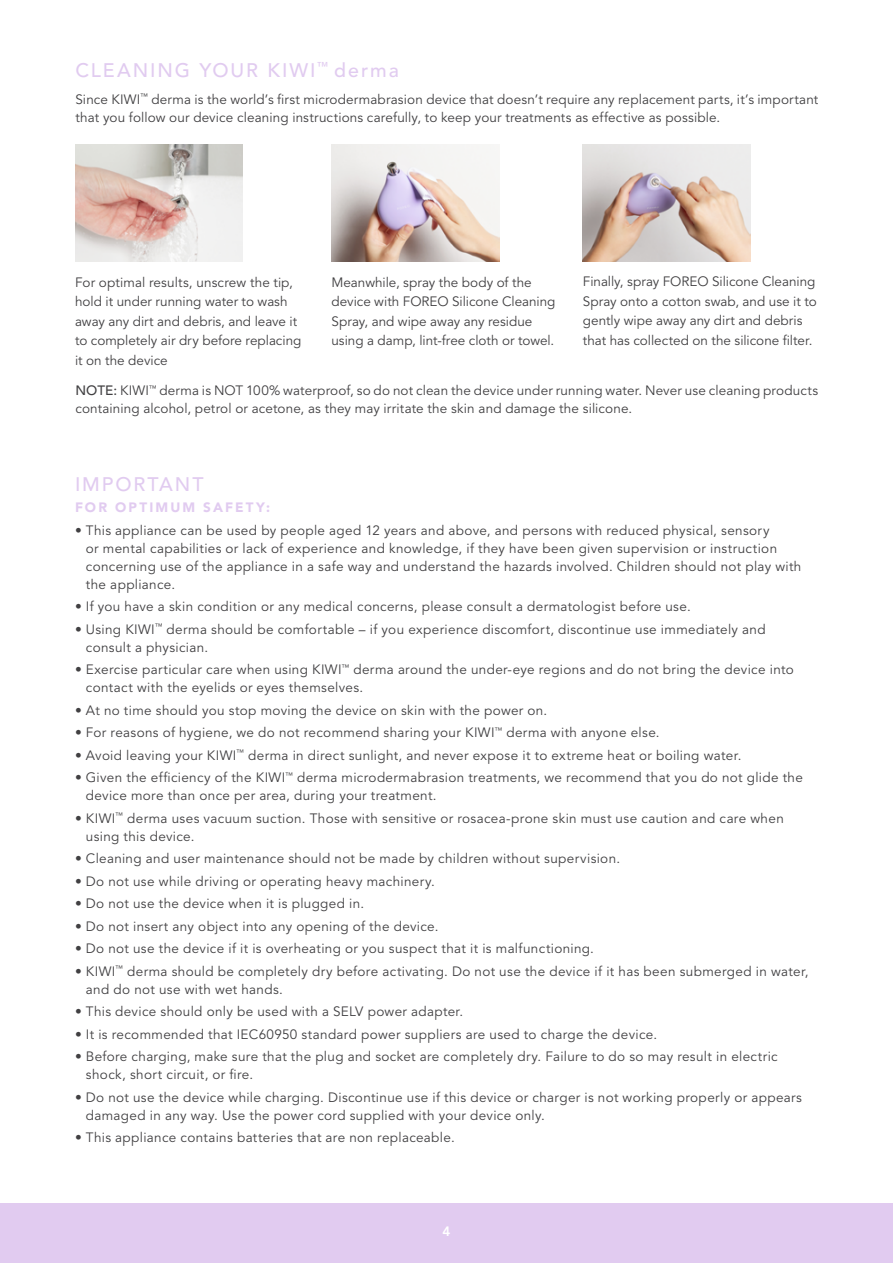
<style>
.page{position:relative;width:893px;height:1263px;background:#fff}
.page>*{position:absolute;margin:0;border:0;box-sizing:border-box;transform-origin:0 0}
.t1{font:500 19.5px "Avenir LT Std";letter-spacing:.1em;color:#e1cbf0}
.t2{font:13.5px/18px "Avenir LT Std";letter-spacing:.025em;color:#414042}
.t3{font:13.5px/19.5px "Avenir LT Std";color:#414042}
.t4{font:900 13.5px "Avenir LT Std";letter-spacing:.16em;color:#e1cbf0}
.t5{font:800 13.5px "Avenir LT Std";color:#fff}
.s1{font-weight:500}
</style>
<div class="page">
<div style="left:0;top:1203px;width:893px;height:60px;background:#e1cbf0"></div>
<img style="left:75px;top:144px;width:168px;height:118px">
<img style="left:331px;top:144px;width:168px;height:118px">
<img style="left:583px;top:144px;width:167px;height:118px">
<h1 class="t1" style="left:75px;top:59px;width:325px">CLEANING YOUR KIWI<sup>™</sup> derma</h1>
<p class="t2" style="left:75px;top:90px;width:744px">Since KIWI<sup>™</sup> derma is the world’s first microdermabrasion device that doesn’t require any replacement parts, it’s important that you follow our device cleaning instructions carefully, to keep your treatments as effective as possible.</p>
<p class="t3" style="left:75px;top:272px;width:228px">For optimal results, unscrew the tip, hold it under running water to wash away any dirt and debris, and leave it to completely air dry before replacing it on the device</p>
<p class="t3" style="left:331px;top:272px;width:225px">Meanwhile, spray the body of the device with FOREO Silicone Cleaning Spray, and wipe away any residue using a damp, lint-free cloth or towel.</p>
<p class="t3" style="left:583px;top:272px;width:235px">Finally, spray FOREO Silicone Cleaning Spray onto a cotton swab, and use it to gently wipe away any dirt and debris that has collected on the silicone filter.</p>
<p class="t2" style="left:75px;top:382px;width:744px"><span class="s1">NOTE:</span> KIWI<sup>™</sup> derma is NOT 100% waterproof, so do not clean the device under running water. Never use cleaning products containing alcohol, petrol or acetone, as they may irritate the skin and damage the silicone.</p>
<h1 class="t1" style="left:75px;top:473px;width:130px">IMPORTANT</h1>
<p class="t4" style="left:75px;top:499px;width:197px">FOR OPTIMUM SAFETY:</p>
<p class="t2" style="left:86px;top:521px;width:717px;text-indent:-11px">• This appliance can be used by people aged 12 years and above, and persons with reduced physical, sensory<br>or mental capabilities or lack of experience and knowledge, if they have been given supervision or instruction concerning use of the appliance in a safe way and understand the hazards involved. Children should not play with the appliance.</p>
<p class="t2" style="left:75px;top:598px;width:617px">• If you have a skin condition or any medical concerns, please consult a dermatologist before use.</p>
<p class="t2" style="left:86px;top:620px;width:681px;text-indent:-11px">• Using KIWI<sup>™</sup> derma should be comfortable – if you experience discomfort, discontinue use immediately and consult a physician.</p>
<p class="t2" style="left:86px;top:661px;width:709px;text-indent:-11px">• Exercise particular care when using KIWI<sup>™</sup> derma around the under-eye regions and do not bring the device into contact with the eyelids or eyes themselves.</p>
<p class="t2" style="left:75px;top:701px;width:474px">• At no time should you stop moving the device on skin with the power on.</p>
<p class="t2" style="left:75px;top:724px;width:586px">• For reasons of hygiene, we do not recommend sharing your KIWI<sup>™</sup> derma with anyone else.</p>
<p class="t2" style="left:75px;top:746px;width:668px">• Avoid leaving your KIWI<sup>™</sup> derma in direct sunlight, and never expose it to extreme heat or boiling water.</p>
<p class="t2" style="left:86px;top:769px;width:718px;text-indent:-11px">• Given the efficiency of the KIWI<sup>™</sup> derma microdermabrasion treatments, we recommend that you do not glide the device more than once per area, during your treatment.</p>
<p class="t2" style="left:86px;top:809px;width:699px;text-indent:-11px">• KIWI<sup>™</sup> derma uses vacuum suction. Those with sensitive or rosacea-prone skin must use caution and care when using this device.</p>
<p class="t2" style="left:75px;top:850px;width:547px">• Cleaning and user maintenance should not be made by children without supervision.</p>
<p class="t2" style="left:75px;top:872px;width:362px">• Do not use while driving or operating heavy machinery.</p>
<p class="t2" style="left:75px;top:895px;width:291px">• Do not use the device when it is plugged in.</p>
<p class="t2" style="left:75px;top:918px;width:365px">• Do not insert any object into any opening of the device.</p>
<p class="t2" style="left:75px;top:940px;width:520px">• Do not use the device if it is overheating or you suspect that it is malfunctioning.</p>
<p class="t2" style="left:86px;top:962px;width:724px;text-indent:-11px">• KIWI<sup>™</sup> derma should be completely dry before activating. Do not use the device if it has been submerged in water, and do not use with wet hands.</p>
<p class="t2" style="left:75px;top:1003px;width:390px">• This device should only be used with a SELV power adapter.</p>
<p class="t2" style="left:75px;top:1025px;width:584px">• It is recommended that IEC60950 standard power suppliers are used to charge the device.</p>
<p class="t2" style="left:86px;top:1048px;width:693px;text-indent:-11px">• Before charging, make sure that the plug and socket are completely dry. Failure to do so may result in electric shock, short circuit, or fire.</p>
<p class="t2" style="left:86px;top:1088px;width:717px;text-indent:-11px">• Do not use the device while charging. Discontinue use if this device or charger is not working properly or appears damaged in any way. Use the power cord supplied with your device only.</p>
<p class="t2" style="left:75px;top:1129px;width:381px">• This appliance contains batteries that are non replaceable.</p>
<p class="t5" style="left:442px;top:1223px;width:9px">4</p>
</div>
